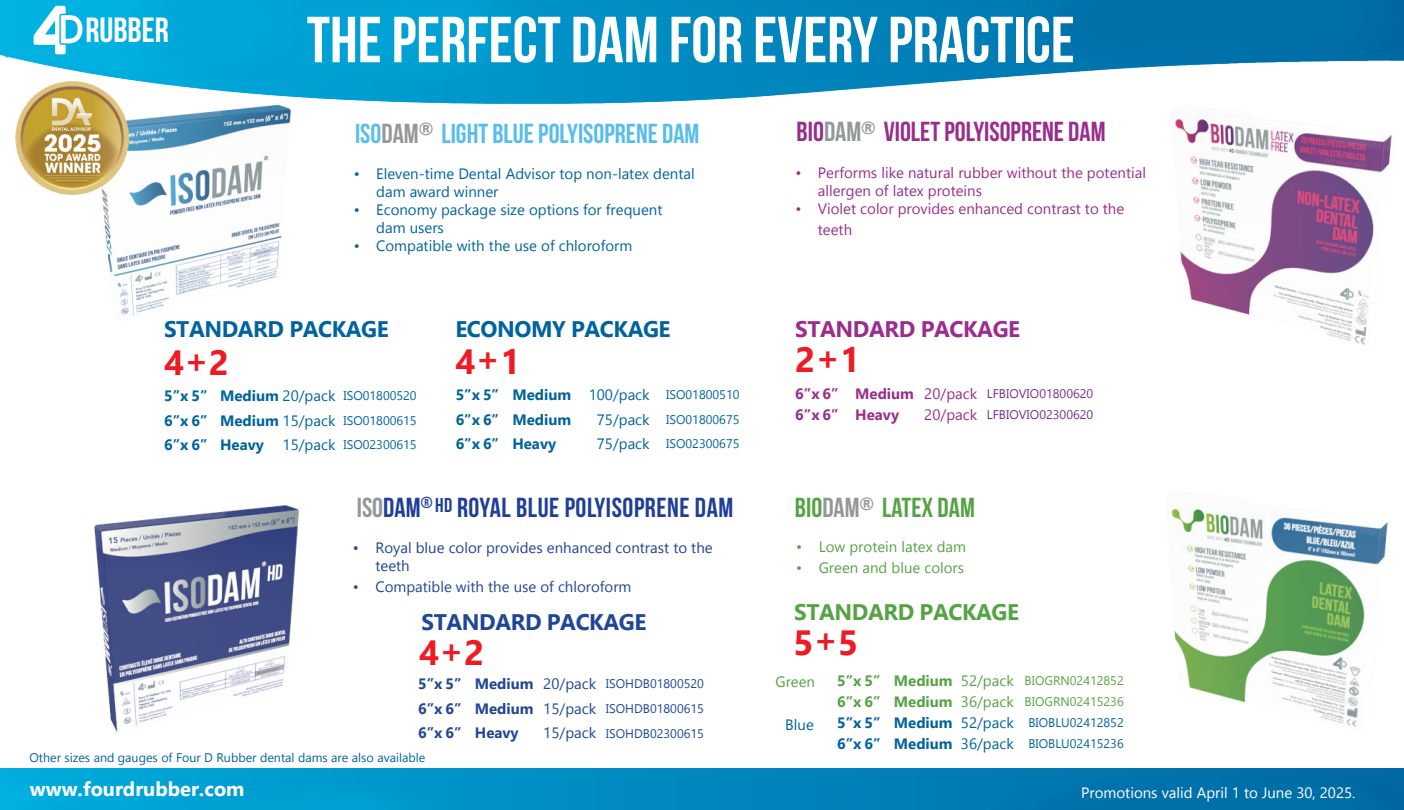
<style>
.page{position:relative;width:1404px;height:810px;background:#fff}
.page>*{position:absolute;margin:0;border:0;box-sizing:border-box;transform-origin:0 0}
.t1{font:65px "Bebas Neue";color:#fff}
.t2{font:700 35px "Gadugi";color:#ed1c24}
.t3{font:35px "Bebas Neue";color:#fff}
.t4{font:27.5px "Bebas Neue";letter-spacing:.02em;color:#1f3e98}
.t5{font:27.5px "Bebas Neue";color:#58bdec}
.t6{font:27.5px "Bebas Neue";color:#982e8a}
.t7{font:27.5px "Bebas Neue";color:#56a345}
.t8{font:700 22.5px "Gadugi";letter-spacing:-.02em;color:#00639e}
.t9{font:700 22.5px "Gadugi";letter-spacing:-.02em;color:#214695}
.t10{font:700 22.5px "Gadugi";letter-spacing:-.02em;color:#9b2d8c}
.t11{font:700 22.5px "Gadugi";letter-spacing:-.02em;color:#56a345}
.t12{font:700 20px "Gadugi";color:#fff}
.t13{font:15px/18px "Gadugi";color:#00639f}
.t14{font:15px/18px "Gadugi";color:#992e8b}
.t15{font:700 15px/24.8px "Gadugi";color:#00639e}
.t16{font:15px/18px "Gadugi";color:#204396}
.t17{font:15px "Gadugi";color:#56a345}
.t18{font:15px "Gadugi";color:#fff}
.t19{font:15px "Gadugi";color:#214695}
.t20{font:700 15px "Gadugi";color:#214695}
.t21{font:700 15px "Gadugi";color:#9b2d8c}
.t22{font:15px "Gadugi";color:#0063a1}
.t23{font:12.5px/21.2px "Gadugi";color:#56a345;text-align:justify}
.t24{font:12.5px/24.8px "Gadugi";color:#214695}
.t25{font:12.5px "Gadugi";color:#00639e}
.t26{font:12.5px "Gadugi";color:#0063a1}
.t27{font:12.5px "Gadugi";color:#762e8d}
.s1{color:#5cbeec}
.s2{color:#949898}
.s3{color:#939898}
.s4{font-weight:400}
.s5{font-weight:400;font-size:12.5px}
.s6{font-weight:700;font-size:15px}
.s7{font-size:15px}
.s8{font-weight:700;font-size:15px;color:#9b2d8c}
.s9{font-size:15px;color:#9b2d8c}
.s10{font-weight:700;font-size:15px;color:#0063a0}
.s11{font-size:15px;color:#0063a0}
.s12{color:#0063a0}
.s13{color:#0063a1}
</style>
<div class="page">
<img style="left:102px;top:116px;width:189px;height:200px">
<img style="left:1171px;top:508px;width:217px;height:219px">
<img style="left:0;top:0;width:1404px;height:116px">
<svg style="left:34px;top:6px;width:48px;height:48px"></svg>
<img style="left:0;top:768px;width:1404px;height:42px">
<img style="left:94px;top:504px;width:206px;height:228px">
<img style="left:10px;top:74px;width:125px;height:123px">
<img style="left:1144px;top:93px;width:257px;height:252px">
<h2 class="t3" style="left:85px;top:10px;width:85px">RUBBER</h2>
<h1 class="t1" style="left:307px;top:4px;width:769px">THE PERFECT DAM FOR EVERY PRACTICE</h1>
<h3 class="t5" style="left:355px;top:118px;width:346px"><span class="s1">ISO</span><span class="s2">DAM</span><sup>®</sup> LIGHT BLUE POLYISOPRENE DAM</h3>
<p class="t13" style="left:376px;top:165px;width:320px;text-indent:-22px">• Eleven-time Dental Advisor top non-latex dental dam award winner</p>
<p class="t13" style="left:376px;top:201px;width:288px;text-indent:-22px">• Economy package size options for frequent dam users</p>
<p class="t13" style="left:354px;top:237px;width:280px">• Compatible with the use of chloroform</p>
<h3 class="t6" style="left:797px;top:117px;width:310px">BIO<span class="s3">DAM</span><sup>®</sup> VIOLET POLYISOPRENE DAM</h3>
<p class="t14" style="left:818px;top:164px;width:330px;text-indent:-22px">• Performs like natural rubber without the potential allergen of latex proteins</p>
<p class="t14" style="left:818px;top:198px;width:308px;line-height:21px;text-indent:-22px">• Violet color provides enhanced contrast to the teeth</p>
<h3 class="t8" style="left:164px;top:316px;width:226px">STANDARD PACKAGE</h3>
<h2 class="t2" style="left:164px;top:342px;width:66px">4+2</h2>
<p class="t15" style="left:164px;top:383px;width:254px">5”x 5” Medium <span class="s4">20/pack</span> <span class="s5">ISO01800520<br></span>6”x 6” Medium <span class="s4">15/pack</span> <span class="s5">ISO01800615</span></p>
<p class="t25" style="left:164px;top:437px;width:254px"><span class="s6">6”x 6” Heavy</span> <span class="s7">15/pack</span> ISO02300615</p>
<h3 class="t8" style="left:455px;top:316px;width:217px">ECONOMY PACKAGE</h3>
<h2 class="t2" style="left:455px;top:340px;width:66px">4+1</h2>
<p class="t15" style="left:456px;top:382px;width:285px">5”x 5” Medium <span class="s4">100/pack</span> <span class="s5">ISO01800510<br></span>6”x 6” Medium</p>
<p class="t25" style="left:597px;top:412px;width:144px"><span class="s7">75/pack</span> ISO01800675</p>
<p class="t15" style="left:456px;top:431px;width:102px">6”x 6” Heavy</p>
<p class="t25" style="left:597px;top:436px;width:144px"><span class="s7">75/pack</span> ISO02300675</p>
<h3 class="t10" style="left:795px;top:316px;width:226px">STANDARD PACKAGE</h3>
<h2 class="t2" style="left:795px;top:339px;width:66px">2+1</h2>
<p class="t27" style="left:795px;top:386px;width:299px"><span class="s8">6”x 6” Medium</span> <span class="s9">20/pack</span> LFBIOVIO01800620</p>
<p class="t21" style="left:795px;top:406px;width:105px">6”x 6” Heavy</p>
<p class="t27" style="left:924px;top:407px;width:170px"><span class="s9">20/pack</span> LFBIOVIO02300620</p>
<h3 class="t4" style="left:357px;top:492px;width:378px"><span class="s2">ISO</span>DAM<sup>®</sup><sup>HD</sup> ROYAL BLUE POLYISOPRENE DAM</h3>
<h3 class="t7" style="left:795px;top:492px;width:181px">BIO<span class="s3">DAM</span><sup>®</sup> LATEX DAM</h3>
<p class="t16" style="left:375px;top:538px;width:339px;text-indent:-22px">• Royal blue color provides enhanced contrast to the teeth</p>
<p class="t19" style="left:353px;top:577px;width:280px">• Compatible with the use of chloroform</p>
<h3 class="t9" style="left:422px;top:609px;width:226px">STANDARD PACKAGE</h3>
<h2 class="t2" style="left:419px;top:632px;width:66px">4+2</h2>
<p class="t24" style="left:418px;top:671px;width:287px"><span class="s6">5”x 5” Medium</span> <span class="s7">20/pack</span> ISOHDB01800520<br><span class="s6">6”x 6” Medium</span> <span class="s7">15/pack</span> ISOHDB01800615</p>
<p class="t20" style="left:418px;top:724px;width:102px">6”x 6” Heavy</p>
<p class="t24" style="left:543px;top:721px;width:162px"><span class="s7">15/pack</span> ISOHDB02300615</p>
<p class="t26" style="left:29px;top:750px;width:398px">Other sizes and gauges of Four D Rubber dental dams are also available</p>
<h3 class="t12" style="left:30px;top:777px;width:216px">www.fourdrubber.com</h3>
<p class="t17" style="left:796px;top:538px;width:171px">• Low protein latex dam</p>
<p class="t17" style="left:796px;top:559px;width:169px">• Green and blue colors</p>
<h3 class="t11" style="left:794px;top:598px;width:226px">STANDARD PACKAGE</h3>
<h2 class="t2" style="left:793px;top:622px;width:66px">5+5</h2>
<p class="t17" style="left:775px;top:672px;width:41px">Green</p>
<p class="t22" style="left:785px;top:716px;width:30px">Blue</p>
<p class="t23" style="left:837px;top:670px;width:288px"><span class="s6">5”x 5” Medium</span> <span class="s7">52/pack</span> BIOGRN02412852<br><span class="s6">6”x 6” Medium</span> <span class="s7">36/pack</span> BIOGRN02415236<br><span class="s10">5”x 5” Medium</span> <span class="s11">52/pack</span> <span class="s12">BIOBLU02412852<br></span><span class="s10">6”x 6” Medium</span> <span class="s11">36/pack</span> <span class="s13">BIOBLU02415236</span></p>
<p class="t18" style="left:1081px;top:784px;width:276px">Promotions valid April 1 to June 30, 2025.</p>
</div>
